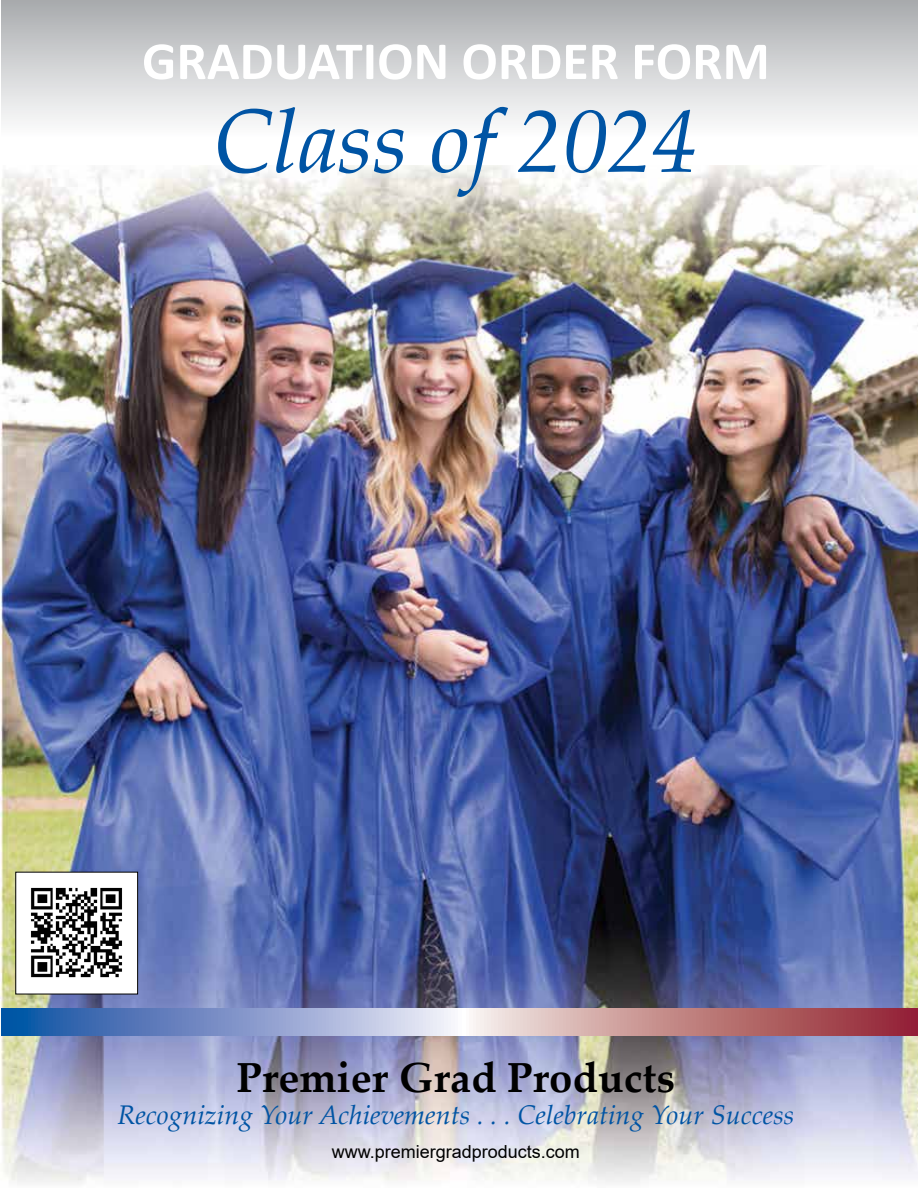
<style>
.page{position:relative;width:918px;height:1188px;background:#fff}
.page>*{position:absolute;margin:0;border:0;box-sizing:border-box;transform-origin:0 0}
.t1{font:italic 90px "Palatino Linotype";color:#0054a4}
.t2{font:700 54px "Calibri";color:#fff}
.t3{font:700 42px "Palatino Linotype";color:#000}
.t4{font:italic 27px "Palatino Linotype";color:#0054a4}
.t5{font:18px "Arial";color:#000}
</style>
<div class="page">
<img style="left:1px;top:165px;width:917px;height:1019px">
<svg style="left:2px;top:1008px;width:916px;height:27px;background:#a08fa9"></svg>
<div style="left:1px;top:1px;width:917px;height:163px;background:linear-gradient(to bottom,#acaeb1,#fff)"></div>
<div style="left:16px;top:872px;width:122px;height:122px;background:#fff"></div>
<div style="left:15px;top:872px;width:123px;height:122px;border:1px solid #000"></div>
<img style="left:31px;top:887px;width:91px;height:91px">
<h2 class="t2" style="left:142px;top:23px;width:629px">GRADUATION ORDER FORM</h2>
<h1 class="t1" style="left:213px;top:77px;width:487px">Class of 2024</h1>
<h3 class="t3" style="left:237px;top:1047px;width:440px">Premier Grad Products</h3>
<p class="t4" style="left:117px;top:1096px;width:678px">Recognizing Your Achievements . . . Celebrating Your Success</p>
<p class="t5" style="left:332px;top:1139px;width:250px">www.premiergradproducts.com</p>
</div>
